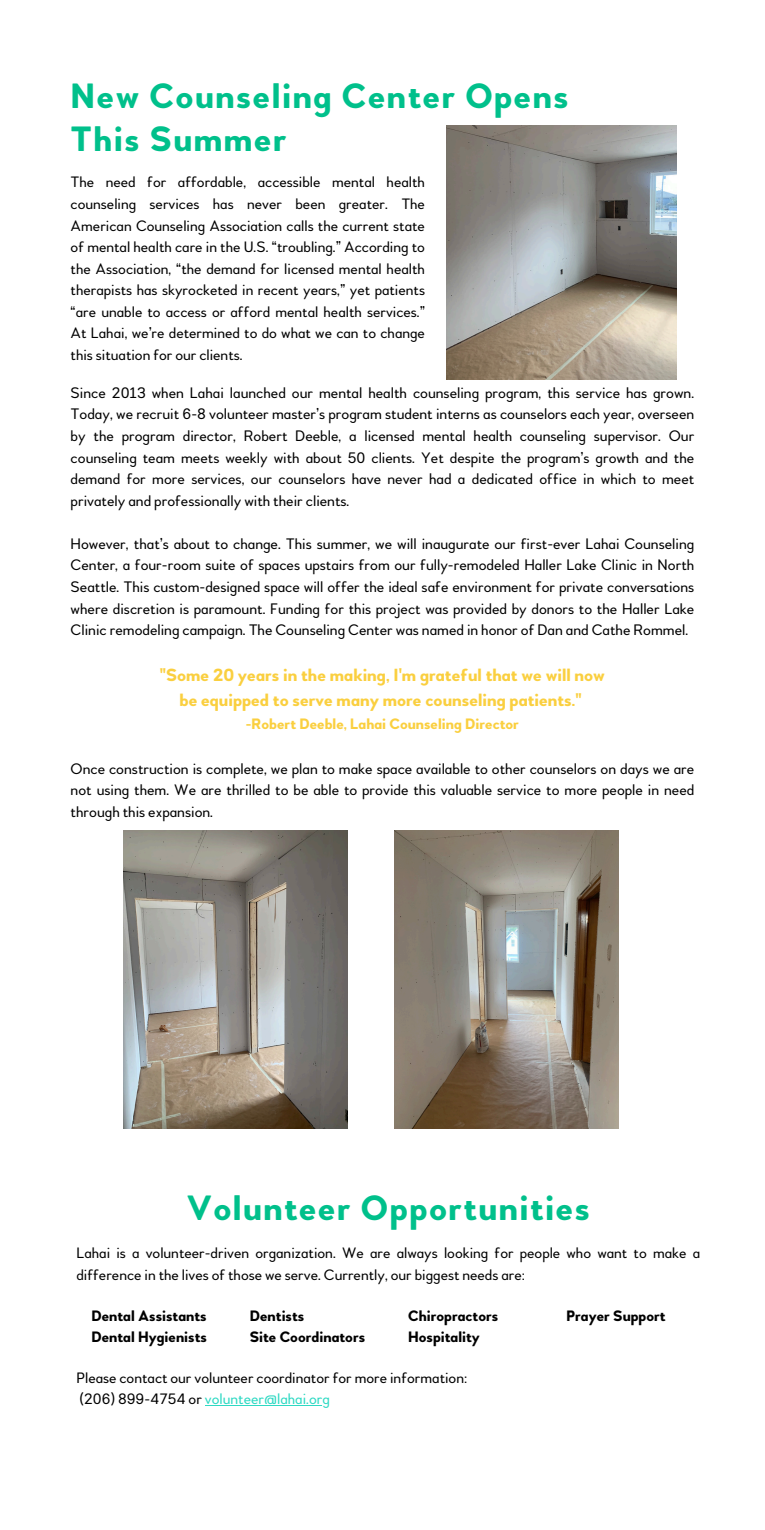
<style>
.page{position:relative;width:765px;height:1530px;background:#fff}
.page>*{position:absolute;margin:0;border:0;box-sizing:border-box;transform-origin:0 0}
.t1{font:700 35px/43.1px "Woodford Bourne";letter-spacing:.04em;color:#00c08b}
.t2{font:700 17.5px/25.2px "Woodford Bourne";color:#facf3f;text-align:center}
.t3{font:15.12px/21.5px "Woodford Bourne";color:#000;text-align:justify}
.t4{font:15px/21.5px "Woodford Bourne";color:#000;text-align:justify}
.t5{font:700 15px/21.5px "Woodford Bourne";color:#000}
.t6{font:700 15px "Woodford Bourne";color:#facf3f}
.t7{font:15px "Woodford Bourne";color:#2ed9c3}
.s1{color:#000}
</style>
<div class="page">
<img style="left:124px;top:831px;width:224px;height:298px">
<img style="left:394px;top:831px;width:224px;height:298px">
<img style="left:447px;top:126px;width:230px;height:253px">
<hr style="left:205px;top:1405px;width:125px;height:1px;background:#2ed9c3">
<h3 class="t1" style="left:71px;top:75px;width:500px">New Counseling Center Opens<br>This Summer</h3>
<h1 class="t4" style="left:71px;top:172px;width:356px">The need for affordable, accessible mental health counseling services has never been greater. The American Counseling Association calls the current state of mental health care in the U.S. “troubling.” According to the Association, “the demand for licensed mental health therapists has skyrocketed in recent years,” yet patients “are unable to access or afford mental health services.” At Lahai, we’re determined to do what we can to change this situation for our clients.</h1>
<p class="t3" style="left:71px;top:382px;width:625px">Since 2013 when Lahai launched our mental health counseling program, this service has grown.<br>Today, we recruit 6-8 volunteer master’s program student interns as counselors each year, overseen by the program director, Robert Deeble, a licensed mental health counseling supervisor. Our counseling team meets weekly with about 50 clients. Yet despite the program’s growth and the demand for more services, our counselors have never had a dedicated office in which to meet privately and professionally with their clients.</p>
<p class="t3" style="left:71px;top:533px;width:625px">However, that’s about to change. This summer, we will inaugurate our first-ever Lahai Counseling Center, a four-room suite of spaces upstairs from our fully-remodeled Haller Lake Clinic in North Seattle. This custom-designed space will offer the ideal safe environment for private conversations where discretion is paramount. Funding for this project was provided by donors to the Haller Lake Clinic remodeling campaign. The Counseling Center was named in honor of Dan and Cathe Rommel.</p>
<p class="t2" style="left:160px;top:662px;width:447px">"Some 20 years in the making, I'm grateful that we will now be equipped to serve many more counseling patients."</p>
<p class="t6" style="left:246px;top:716px;width:275px">-Robert Deeble, Lahai Counseling Director</p>
<p class="t3" style="left:71px;top:758px;width:625px">Once construction is complete, we plan to make space available to other counselors on days we are not using them. We are thrilled to be able to provide this valuable service to more people in need through this expansion.</p>
<h3 class="t1" style="left:187px;top:1187px;width:405px">Volunteer Opportunities</h3>
<h2 class="t4" style="left:76px;top:1243px;width:625px">Lahai is a volunteer-driven organization. We are always looking for people who want to make a difference in the lives of those we serve. Currently, our biggest needs are:</h2>
<h1 class="t5" style="left:91px;top:1305px;width:117px">Dental Assistants<br>Dental Hygienists</h1>
<p class="t5" style="left:250px;top:1305px;width:117px">Dentists<br>Site Coordinators</p>
<h3 class="t5" style="left:408px;top:1305px;width:92px">Chiropractors<br>Hospitality</h3>
<h3 class="t5" style="left:566px;top:1305px;width:101px">Prayer Support</h3>
<p class="t4" style="left:76px;top:1367px;width:392px">Please contact our volunteer coordinator for more information:</p>
<p class="t7" style="left:79px;top:1391px;width:252px"><span class="s1">(206) 899-4754 or</span> volunteer@lahai.org</p>
</div>
